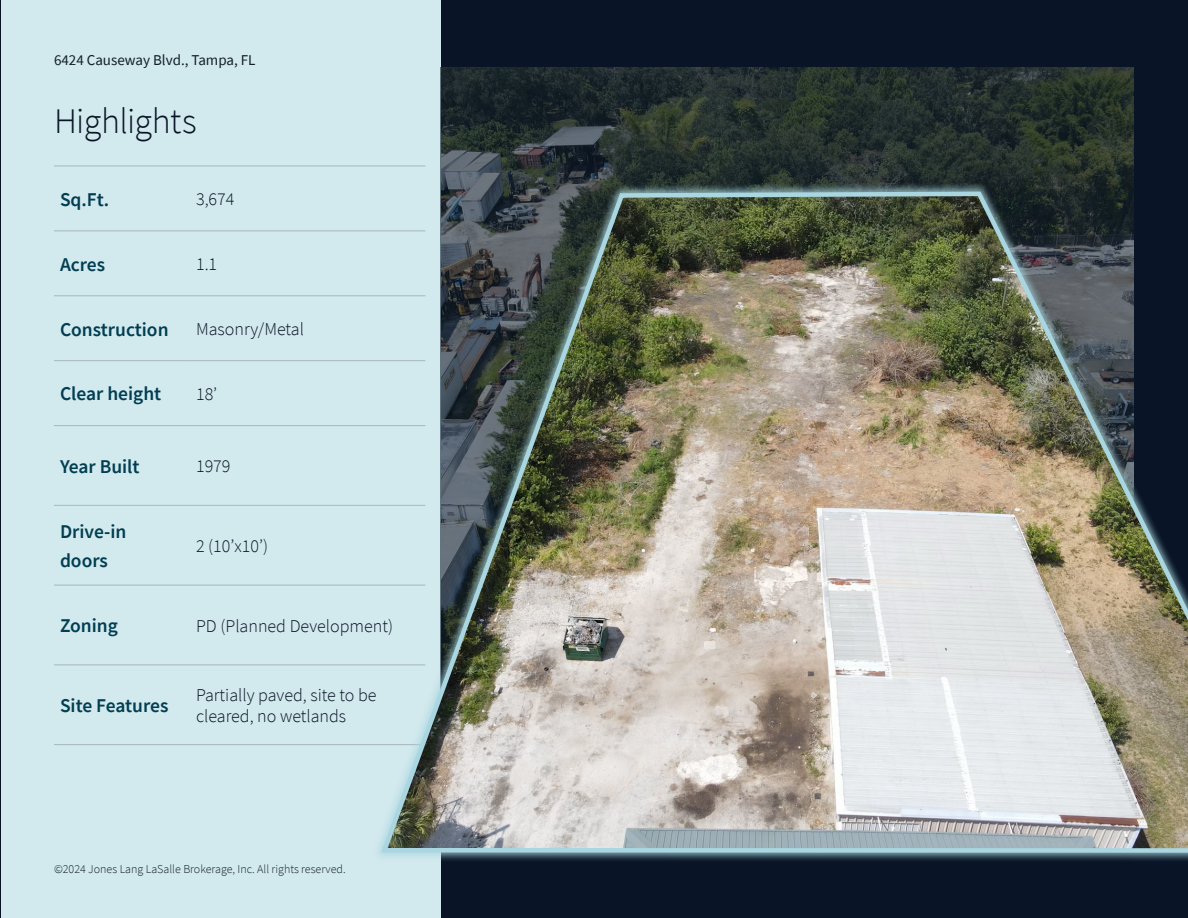
<style>
.page{position:relative;width:1188px;height:918px;background:#091526}
.page>*{position:absolute;margin:0;border:0;box-sizing:border-box;transform-origin:0 0}
.Section_heading_-_24pt{font:300 36px "Source Sans Pro";letter-spacing:-.02em;color:#091526}
.Table_-_Row_Header{font:600 19.5px/29.2px "Source Sans Pro";color:#013e51}
.Table_-_Body{font:300 18px/21.6px "Source Sans Pro";color:#091526}
.Running_header{font:15px "Source Sans Pro";color:#131e29}
.Page_no{font:300 12px "Source Sans Pro";color:#131e29}
</style>
<div class="page">
<div style="left:1px;top:0;width:440px;height:918px;background:#d2e9ee"></div>
<hr style="left:54px;top:166px;width:136px;height:1px;background:#a9b7b9">
<hr style="left:190px;top:166px;width:235px;height:1px;background:#a9b7b9">
<hr style="left:54px;top:230px;width:136px;height:1px;background:#a9b7b9">
<hr style="left:190px;top:230px;width:235px;height:1px;background:#a9b7b9">
<hr style="left:54px;top:295px;width:136px;height:1px;background:#a9b7b9">
<hr style="left:190px;top:295px;width:235px;height:1px;background:#a9b7b9">
<hr style="left:54px;top:360px;width:136px;height:1px;background:#a9b7b9">
<hr style="left:190px;top:360px;width:235px;height:1px;background:#a9b7b9">
<hr style="left:54px;top:425px;width:136px;height:1px;background:#a9b7b9">
<hr style="left:190px;top:425px;width:235px;height:1px;background:#a9b7b9">
<hr style="left:54px;top:505px;width:136px;height:1px;background:#a9b7b9">
<hr style="left:190px;top:505px;width:235px;height:1px;background:#a9b7b9">
<hr style="left:54px;top:585px;width:136px;height:1px;background:#a9b7b9">
<hr style="left:190px;top:585px;width:235px;height:1px;background:#a9b7b9">
<hr style="left:54px;top:665px;width:136px;height:1px;background:#a9b7b9">
<hr style="left:190px;top:665px;width:235px;height:1px;background:#a9b7b9">
<hr style="left:54px;top:744px;width:136px;height:1px;background:#a9b7b9">
<hr style="left:190px;top:744px;width:235px;height:1px;background:#a9b7b9">
<svg style="left:441px;top:68px;width:693px;height:114px"></svg>
<div style="left:372px;top:182px;width:816px;height:681px;background:#a9d6e0;opacity:.75"></div>
<img style="left:378px;top:189px;width:810px;height:666px">
<p class="Running_header" style="left:54px;top:51px;width:203px">6424 Causeway Blvd., Tampa, FL</p>
<p class="Section_heading_-_24pt" style="left:54px;top:99px;width:144px">Highlights</p>
<p class="Table_-_Row_Header" style="left:60px;top:184px;width:51px">Sq.Ft.</p>
<p class="Table_-_Body" style="left:196px;top:188px;width:40px">3,674</p>
<p class="Table_-_Row_Header" style="left:60px;top:249px;width:47px">Acres</p>
<p class="Table_-_Body" style="left:196px;top:253px;width:23px">1.1</p>
<p class="Table_-_Row_Header" style="left:60px;top:314px;width:110px">Construction</p>
<p class="Table_-_Body" style="left:196px;top:318px;width:109px">Masonry/Metal</p>
<p class="Table_-_Row_Header" style="left:60px;top:379px;width:103px">Clear height</p>
<p class="Table_-_Body" style="left:196px;top:383px;width:23px">18’</p>
<p class="Table_-_Row_Header" style="left:60px;top:451px;width:81px">Year Built</p>
<p class="Table_-_Body" style="left:196px;top:455px;width:36px">1979</p>
<p class="Table_-_Row_Header" style="left:60px;top:517px;width:68px">Drive-in doors</p>
<p class="Table_-_Body" style="left:196px;top:535px;width:73px">2 (10’x10’)</p>
<p class="Table_-_Row_Header" style="left:60px;top:611px;width:59px">Zoning</p>
<p class="Table_-_Body" style="left:196px;top:615px;width:199px">PD (Planned Development)</p>
<p class="Table_-_Row_Header" style="left:60px;top:691px;width:110px">Site Features</p>
<p class="Table_-_Body" style="left:196px;top:684px;width:182px">Partially paved, site to be cleared, no wetlands</p>
<p class="Page_no" style="left:54px;top:862px;width:293px">©2024 Jones Lang LaSalle Brokerage, Inc. All rights reserved.</p>
</div>
